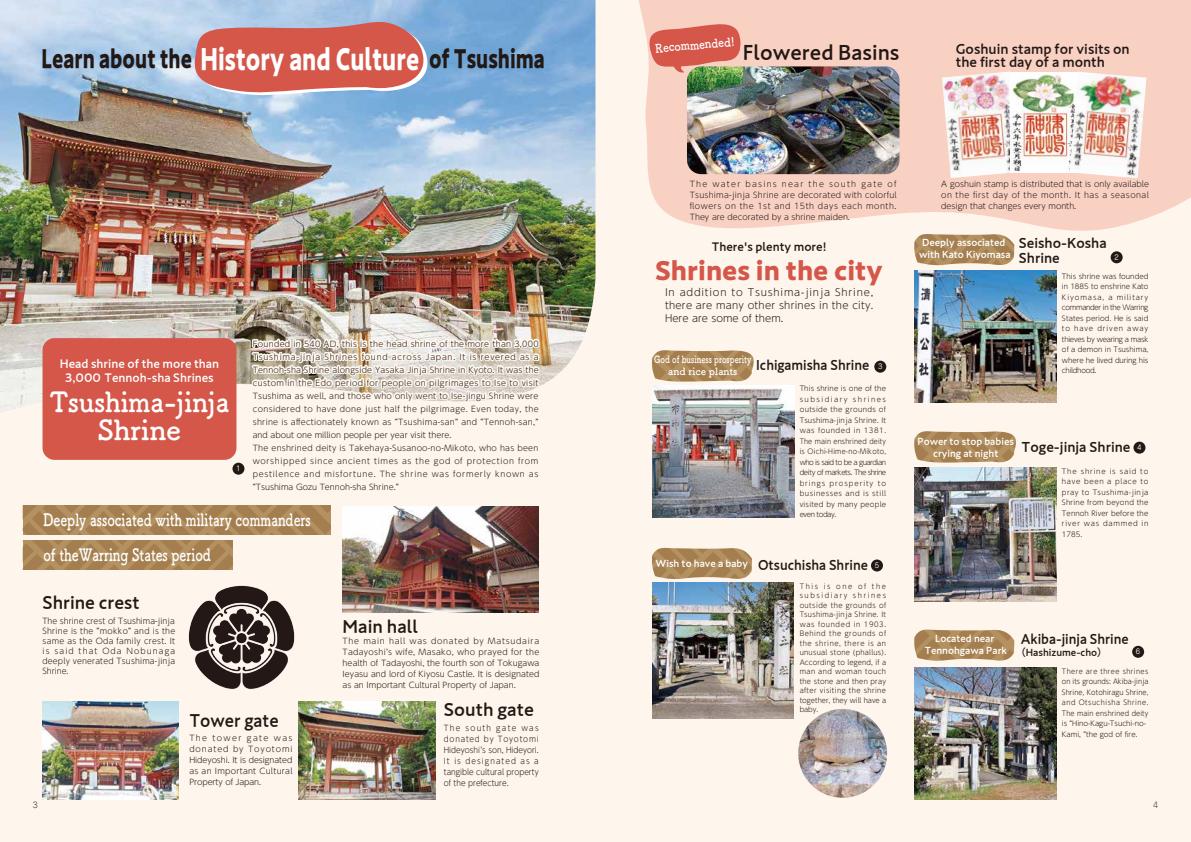
<style>
.page{position:relative;width:1191px;height:842px;background:#fef5ec}
.page>*{position:absolute;margin:0;border:0;box-sizing:border-box;transform-origin:0 0}
.t1{font:700 27.6px/28.5px "Tsuku B Rd Gothic";color:#fff;text-align:center;scale:.94 1}
.t2{font:700 26px "PA1 Gothic Std N";color:#d4574a}
.t3{font:700 25.8px "PA1 Gothic Std N";color:#221815;scale:.75 1}
.t4{font:500 21px "PA1 Gothic Std N";color:#221815}
.t5{font:500 18px "PA1 Gothic Std N";color:#221815}
.t6{font:500 18px "PA1 Gothic Std N";color:#221815;scale:.95 1}
.t7{font:700 17px "Tsuku B Rd Gothic";color:#fff;scale:.75 1}
.t8{font:500 14px/14.5px "PA1 Gothic Std N";color:#221815}
.t9{font:500 14px "PA1 Gothic Std N";color:#221815;scale:.95 1}
.t10{font:500 12px/14px "PA1 Gothic Std N";color:#fff;text-align:center}
.t11{font:500 12px "PA1 Gothic Std N";color:#221815}
.t12{font:700 12px "Tsuku B Rd Gothic";color:#fff;scale:.9 1}
.t13{font:500 10px/12px "PA1 Gothic Std N";color:#fff;text-align:center}
.t14{font:300 10px/13px "UD Shin Go Pr 6";letter-spacing:.02em;color:#221815;text-align:justify}
.t15{font:700 10px/12px "Tsuku B Rd Gothic";color:#fff;text-align:center;scale:.77 1}
.t16{font:500 10px "PA1 Gothic Std N";color:#221815}
.t17{font:300 8px/11px "UD Shin Go Pr 6";letter-spacing:.03em;color:#221815;text-align:justify}
.t18{font:300 8px/11px "UD Shin Go Pr 6";letter-spacing:.03em;color:#221815;text-align:justify;scale:.93 1}
.t19{font:300 8px "P Jun 101 Pro N";color:#221815}
.t20{font:300 7px/10.5px "UD Shin Go Pr 6";letter-spacing:.015em;color:#221815;text-align:justify}
.t21{font:300 7px/10.5px "UD Shin Go Pr 6";letter-spacing:.015em;color:#221815;scale:.94 1}
.t22{font:7px "P Jun 201 Pro N";color:#fff}
.s1{font-size:30px;color:#fff}
.s2{font-family:"P Jun 201 Pro N";font-weight:400;font-size:7px;color:#fff}
</style>
<div class="page">
<svg style="left:638px;top:0;width:553px;height:257px;fill:#f9d1c3"></svg>
<img style="left:188px;top:585px;width:107px;height:104px">
<img style="left:942px;top:71px;width:77px;height:107px">
<img style="left:1010px;top:72px;width:59px;height:101px">
<img style="left:1069px;top:72px;width:77px;height:106px">
<img style="left:343px;top:506px;width:196px;height:106px">
<img style="left:0;top:0;width:595px;height:413px">
<img style="left:299px;top:702px;width:136px;height:97px">
<img style="left:42px;top:702px;width:137px;height:97px">
<img style="left:687px;top:66px;width:212px;height:108px">
<img style="left:914px;top:271px;width:142px;height:132px">
<img style="left:652px;top:582px;width:142px;height:136px">
<img style="left:914px;top:468px;width:142px;height:133px">
<img style="left:652px;top:385px;width:142px;height:132px">
<img style="left:914px;top:667px;width:142px;height:132px">
<svg style="left:193px;top:18px;width:237px;height:79px;background:#c87776"></svg>
<div style="left:43px;top:338px;width:193px;height:122px;background:#d4574a;border-radius:12px"></div>
<svg style="left:914px;top:234px;width:100px;height:32px;background:#b49267"></svg>
<div style="left:23px;top:505px;width:307px;height:30px;background:linear-gradient(to right,#aa8656,#aa8555)"></div>
<div style="left:23px;top:540px;width:210px;height:29px;background:linear-gradient(to right,#ab8656,#aa8555)"></div>
<svg style="left:249px;top:333px;width:293px;height:80px"></svg>
<svg style="left:914px;top:629px;width:100px;height:32px;background:#b49267"></svg>
<svg style="left:914px;top:431px;width:102px;height:32px;background:#b29064"></svg>
<img style="left:798px;top:709px;width:89px;height:89px;border-radius:44px">
<div style="left:232px;top:463px;width:12px;height:12px;background:#221815;border-radius:50%"></div>
<div style="left:871px;top:559px;width:12px;height:12px;background:#221815;border-radius:50%"></div>
<div style="left:1110px;top:251px;width:12px;height:12px;background:#221815;border-radius:50%"></div>
<svg style="left:652px;top:548px;width:100px;height:31px;background:#b18f62"></svg>
<div style="left:1133px;top:442px;width:12px;height:12px;background:#221815;border-radius:50%"></div>
<svg style="left:652px;top:350px;width:102px;height:32px;background:#b29064"></svg>
<div style="left:874px;top:361px;width:12px;height:12px;background:#221815;border-radius:50%"></div>
<div style="left:1132px;top:646px;width:12px;height:12px;background:#221815;border-radius:50%"></div>
<svg style="left:647px;top:23px;width:94px;height:50px;background:#d77b69"></svg>
<h3 class="t12" style="left:654px;top:39px;width:90px;rotate:-5deg">Recommended!</h3>
<h3 class="t8" style="left:955px;top:43px;width:175px">Goshuin stamp for visits on</h3>
<h3 class="t4" style="left:742px;top:39px;width:158px">Flowered Basins</h3>
<h3 class="t3" style="left:41px;top:42px;width:673px">Learn about the <span class="s1">History and Culture</span> of Tsushima</h3>
<h3 class="t8" style="left:955px;top:56px;width:151px">the first day of a month</h3>
<h3 class="t10" style="left:60px;top:357px;width:161px">Head shrine of the more than<br>3,000 Tennoh-sha Shrines</h3>
<h1 class="t1" style="left:50px;top:385px;width:193px">Tsushima-jinja<br>Shrine</h1>
<p class="t22" style="left:236px;top:463px;width:6px">1</p>
<p class="t17" style="left:253px;top:337px;width:287px;line-height:13px;text-align:left">Founded in 540 AD, this is the head shrine of the more than 3,000<br>Tsushima-jinja Shrines found across Japan. It is revered as a Tennoh-sha Shrine alongside Yasaka Jinja Shrine in Kyoto. It was the custom in the Edo period for people on pilgrimages to Ise to visit Tsushima as well, and those who only went to Ise-jingu Shrine were considered to have done just half the pilgrimage. Even today, the shrine is affectionately known as “Tsushima-san” and “Tennoh-san,” and about one million people per year visit there.<br>The enshrined deity is Takehaya-Susanoo-no-Mikoto, who has been worshipped since ancient times as the god of protection from pestilence and misfortune. The shrine was formerly known as “Tsushima Gozu Tennoh-sha Shrine.”</p>
<h3 class="t7" style="left:43px;top:506px;width:358px">Deeply associated with military commanders</h3>
<h3 class="t7" style="left:43px;top:542px;width:225px">of theWarring States period</h3>
<h3 class="t5" style="left:43px;top:591px;width:99px">Shrine crest</h3>
<p class="t17" style="left:43px;top:616px;width:134px;line-height:10px">The shrine crest of Tsushima-jinja Shrine is the “mokko” and is the same as the Oda family crest. It is said that Oda Nobunaga deeply venerated Tsushima-jinja Shrine.</p>
<h3 class="t6" style="left:189px;top:710px;width:95px">Tower gate</h3>
<p class="t17" style="left:189px;top:732px;width:105px">The tower gate was donated by Toyotomi Hideyoshi. It is designated as an Important Cultural Property of Japan.</p>
<h3 class="t5" style="left:343px;top:615px;width:77px">Main hall</h3>
<p class="t17" style="left:343px;top:636px;width:198px">The main hall was donated by Matsudaira Tadayoshiʼs wife, Masako, who prayed for the health of Tadayoshi, the fourth son of Tokugawa Ieyasu and lord of Kiyosu Castle. It is designated as an Important Cultural Property of Japan.</p>
<p class="t18" style="left:444px;top:722px;width:104px">The south gate was donated by Toyotomi Hideyoshiʼs son, Hideyori.<br>It is designated as a tangible cultural property of the prefecture.</p>
<h3 class="t5" style="left:444px;top:699px;width:91px">South gate</h3>
<p class="t17" style="left:690px;top:178px;width:208px">The water basins near the south gate of Tsushima-jinja Shrine are decorated with colorful flowers on the 1st and 15th days each month.<br>They are decorated by a shrine maiden.</p>
<h3 class="t11" style="left:712px;top:239px;width:116px">There's plenty more!</h3>
<h2 class="t2" style="left:655px;top:254px;width:229px">Shrines in the city</h2>
<p class="t14" style="left:665px;top:285px;width:210px">In addition to Tsushima-jinja Shrine, there are many other shrines in the city.<br>Here are some of them.</p>
<p class="t15" style="left:654px;top:353px;width:128px">God of business prosperity and rice plants</p>
<h3 class="t9" style="left:756px;top:357px;width:121px">Ichigamisha Shrine</h3>
<p class="t20" style="left:799px;top:383px;width:88px">This shrine is one of the subsidiary shrines outside the grounds of Tsushima-jinja Shrine. It was founded in 1381.<br>The main enshrined deity is Oichi-Hime-no-Mikoto, who is said to be a guardian deity of markets. The shrine brings prosperity to businesses and is still visited by many people even today.</p>
<p class="t22" style="left:878px;top:361px;width:6px">3</p>
<p class="t13" style="left:655px;top:558px;width:94px">Wish to have a baby</p>
<h3 class="t9" style="left:758px;top:557px;width:129px">Otsuchisha Shrine <span class="s2">5</span></h3>
<p class="t20" style="left:799px;top:581px;width:88px;line-height:9.5px">This is one of the subsidiary shrines outside the grounds of Tsushima-jinja Shrine. It was founded in 1903.<br>Behind the grounds of the shrine, there is an unusual stone (phallus).<br>According to legend, if a man and woman touch the stone and then pray after visiting the shrine together, they will have a baby.</p>
<p class="t17" style="left:941px;top:178px;width:209px">A goshuin stamp is distributed that is only available on the first day of the month. It has a seasonal design that changes every month.</p>
<p class="t13" style="left:919px;top:238px;width:93px">Deeply associated with Kato Kiyomasa</p>
<h3 class="t8" style="left:1019px;top:237px;width:89px">Seisho-Kosha<br>Shrine</h3>
<p class="t22" style="left:1114px;top:252px;width:6px">2</p>
<p class="t20" style="left:1062px;top:271px;width:88px">This shrine was founded in 1885 to enshrine Kato Kiyomasa, a military commander in the Warring States period. He is said to have driven away thieves by wearing a mask of a demon in Tsushima, where he lived during his childhood.</p>
<p class="t13" style="left:917px;top:436px;width:98px">Power to stop babies crying at night</p>
<h3 class="t8" style="left:1021px;top:441px;width:110px">Toge-jinja Shrine</h3>
<p class="t20" style="left:1062px;top:466px;width:88px">The shrine is said to have been a place to pray to Tsushima-jinja Shrine from beyond the Tennoh River before the river was dammed in 1785.</p>
<p class="t22" style="left:1137px;top:442px;width:6px">4</p>
<p class="t13" style="left:924px;top:633px;width:84px">Located near<br>Tennohgawa Park</p>
<h3 class="t9" style="left:1020px;top:630px;width:115px">Akiba-jinja Shrine</h3>
<p class="t16" style="left:1015px;top:646px;width:93px">（Hashizume-cho）</p>
<p class="t21" style="left:1062px;top:665px;width:93px">There are three shrines on its grounds: Akiba-jinja<br>Shrine, Kotohiragu Shrine, and Otsuchisha Shrine.<br>The main enshrined deity is “Hino-Kagu-Tsuchi-no-<br>Kami, ”the god of fire.</p>
<p class="t22" style="left:1136px;top:646px;width:6px">6</p>
<p class="t19" style="left:33px;top:798px;width:7px">3</p>
<p class="t19" style="left:1153px;top:798px;width:7px">4</p>
</div>
